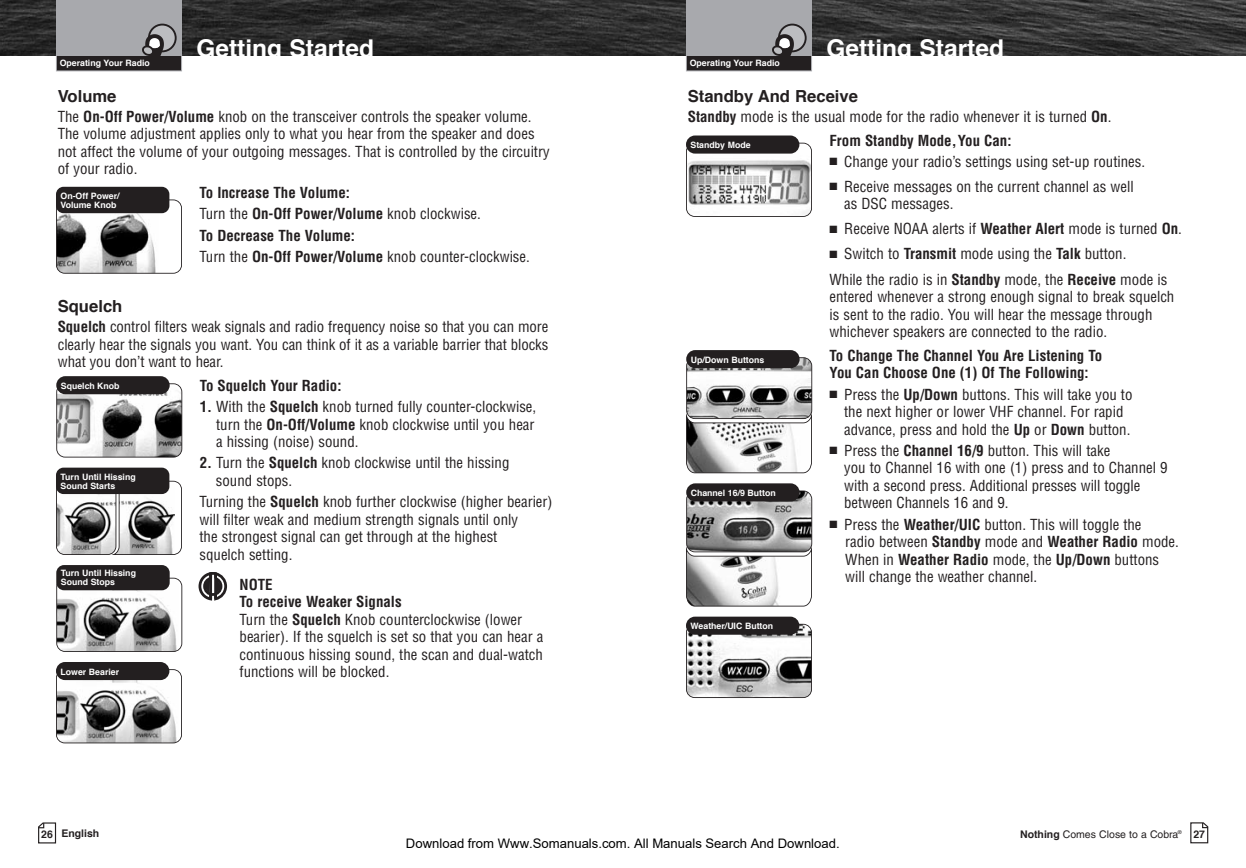
<style>
.page{position:relative;width:1246px;height:868px;background:#fff}
.page>*{position:absolute;margin:0;border:0;box-sizing:border-box;transform-origin:0 0}
.t1{font:700 24.5px "Helvetica";color:#fff}
.t2{font:700 16.62px "Helvetica";color:#231f20}
.t3{font:condensed 14.88px/17.5px "Helvetica";color:#231f20}
.t4{font:700 condensed 14.88px/21.3px "Helvetica";color:#231f20}
.t5{font:condensed 14.88px/17.5px "Helvetica LT Std";color:#231f20}
.t6{font:13.12px "Arial";color:#000}
.t7{font:10.5px "Helvetica LT Std";color:#231f20}
.t8{font:700 10.5px "Helvetica";color:#231f20}
.t9{font:700 8.75px/8.8px "Helvetica";color:#fff}
.s1{font-weight:700}
.s2{font-weight:400}
.s3{font-family:"Helvetica";font-weight:700}
</style>
<div class="page">
<svg style="left:38px;top:822px;width:19px;height:21px"></svg>
<img style="left:623px;top:0;width:623px;height:56px">
<svg style="left:1190px;top:822px;width:18px;height:21px"></svg>
<svg style="left:686px;top:143px;width:126px;height:74px"></svg>
<div style="left:686px;top:136px;width:113px;height:18px;background:#231f20;border-radius:9px"></div>
<svg style="left:686px;top:624px;width:126px;height:74px"></svg>
<div style="left:686px;top:617px;width:113px;height:18px;background:#231f20;border-radius:9px"></div>
<div style="left:686px;top:350px;width:114px;height:18px;background:#231f20;border-radius:9px"></div>
<svg style="left:686px;top:357px;width:126px;height:116px"></svg>
<div style="left:686px;top:483px;width:114px;height:18px;background:#231f20;border-radius:9px"></div>
<svg style="left:686px;top:491px;width:126px;height:116px"></svg>
<div style="left:687px;top:55px;width:124px;height:15px;background:#231f20"></div>
<div style="left:686px;top:54px;width:126px;height:17px;border:1px solid #a8a9ad"></div>
<div style="left:686px;top:0;width:126px;height:56px;background:#a8a9ad"></div>
<div style="left:779px;top:25px;width:27px;height:26px;background:#bcbdc0;border-radius:50%"></div>
<div style="left:778px;top:24px;width:29px;height:28px;border:2px solid #231f20;border-radius:50%"></div>
<svg style="left:772px;top:34px;width:22px;height:22px"></svg>
<svg style="left:0;top:0;width:623px;height:56px;background:#2a2a2a"></svg>
<svg style="left:56px;top:383px;width:126px;height:75px"></svg>
<div style="left:56px;top:376px;width:114px;height:18px;background:#231f20;border-radius:9px"></div>
<svg style="left:56px;top:578px;width:126px;height:74px"></svg>
<svg style="left:56px;top:669px;width:126px;height:74px"></svg>
<div style="left:56px;top:662px;width:113px;height:18px;background:#231f20;border-radius:9px"></div>
<div style="left:56px;top:565px;width:114px;height:25px;background:#231f20;border-radius:8px"></div>
<svg style="left:56px;top:481px;width:126px;height:74px"></svg>
<div style="left:56px;top:468px;width:113px;height:26px;background:#231f20;border-radius:8px"></div>
<svg style="left:56px;top:199px;width:126px;height:75px"></svg>
<div style="left:56px;top:187px;width:113px;height:26px;background:#231f20;border-radius:8px"></div>
<div style="left:57px;top:55px;width:124px;height:15px;background:#231f20"></div>
<div style="left:56px;top:54px;width:126px;height:17px;border:1px solid #a8a9ad"></div>
<div style="left:56px;top:0;width:126px;height:56px;background:#a8a9ad"></div>
<div style="left:149px;top:25px;width:27px;height:26px;background:#bcbdc0;border-radius:50%"></div>
<div style="left:148px;top:24px;width:29px;height:28px;border:2px solid #231f20;border-radius:50%"></div>
<svg style="left:142px;top:34px;width:22px;height:22px"></svg>
<svg style="left:198px;top:573px;width:30px;height:28px"></svg>
<p class="t9" style="left:60px;top:60px;width:92px">Operating Your Radio</p>
<h1 class="t1" style="left:196px;top:39px;width:179px">Getting Started</h1>
<p class="t2" style="left:58px;top:89px;width:60px">Volume</p>
<p class="t3" style="left:58px;top:108px;width:494px">The <span class="s1">On-Off Power/Volume</span> knob on the transceiver controls the speaker volume.<br>The volume adjustment applies only to what you hear from the speaker and does not affect the volume of your outgoing messages. That is controlled by the circuitry of your radio.</p>
<p class="t4" style="left:200px;top:182px;width:332px">To Increase The Volume:<br><span class="s2">Turn the</span> On-Off Power/Volume <span class="s2">knob clockwise.<br></span>To Decrease The Volume:<br><span class="s2">Turn the</span> On-Off Power/Volume <span class="s2">knob counter-clockwise.</span></p>
<p class="t2" style="left:58px;top:299px;width:66px">Squelch</p>
<p class="t3" style="left:58px;top:318px;width:492px;text-align:justify"><span class="s1">Squelch</span> control filters weak signals and radio frequency noise so that you can more clearly hear the signals you want. You can think of it as a variable barrier that blocks what you don’t want to hear.</p>
<p class="t4" style="left:200px;top:375px;width:143px">To Squelch Your Radio:</p>
<p class="t3" style="left:216px;top:398px;width:322px;text-indent:-16px"><span class="s1">1.</span> With the <span class="s1">Squelch</span> knob turned fully counter-clockwise, turn the <span class="s1">On-Off/Volume</span> knob clockwise until you hear a hissing (noise) sound.</p>
<p class="t3" style="left:216px;top:454px;width:295px;text-indent:-16px"><span class="s1">2.</span> Turn the <span class="s1">Squelch</span> knob clockwise until the hissing sound stops.</p>
<p class="t3" style="left:200px;top:493px;width:354px">Turning the <span class="s1">Squelch</span> knob further clockwise (higher bearier) will filter weak and medium strength signals until only<br>the strongest signal can get through at the highest<br>squelch setting.</p>
<p class="t9" style="left:61px;top:193px;width:61px">On-Off Power/<br>Volume Knob</p>
<p class="t9" style="left:61px;top:382px;width:60px">Squelch Knob</p>
<p class="t9" style="left:61px;top:473px;width:77px">Turn Until Hissing<br>Sound Starts</p>
<p class="t9" style="left:61px;top:570px;width:77px">Turn Until Hissing<br>Sound Stops</p>
<p class="t9" style="left:61px;top:668px;width:60px">Lower Bearier</p>
<p class="t5" style="left:240px;top:576px;width:305px"><span class="s1">NOTE<br>To receive Weaker Signals<br></span>Turn the <span class="s1">Squelch</span> Knob counterclockwise (lower bearier). If the squelch is set so that you can hear a continuous hissing sound, the scan and dual-watch functions will be blocked.</p>
<p class="t9" style="left:690px;top:60px;width:92px">Operating Your Radio</p>
<h1 class="t1" style="left:826px;top:39px;width:179px">Getting Started</h1>
<p class="t2" style="left:688px;top:89px;width:172px">Standby And Receive</p>
<p class="t3" style="left:830px;top:105px;width:283px;line-height:23.8px;text-indent:-142px"><span class="s1">Standby</span> mode is the usual mode for the radio whenever it is turned <span class="s1">On</span>.<br><span class="s1">From Standby Mode,You Can:</span></p>
<p class="t3" style="left:830px;top:153px;width:317px">■ Change your radio’s settings using set-up routines.</p>
<p class="t3" style="left:844px;top:178px;width:291px;text-indent:-15px">■ Receive messages on the current channel as well as DSC messages.</p>
<p class="t3" style="left:830px;top:221px;width:354px">■ Receive NOAA alerts if <span class="s1">Weather Alert</span> mode is turned <span class="s1">On</span>.</p>
<p class="t3" style="left:830px;top:242px;width:339px;line-height:25px">■ Switch to <span class="s1">Transmit</span> mode using the <span class="s1">Talk</span> button.<br>While the radio is in <span class="s1">Standby</span> mode, the <span class="s1">Receive</span> mode is</p>
<p class="t3" style="left:830px;top:288px;width:346px">entered whenever a strong enough signal to break squelch is sent to the radio. You will hear the message through whichever speakers are connected to the radio.</p>
<p class="t4" style="left:830px;top:347px;width:274px;line-height:17.5px">To Change The Channel You Are Listening To<br>You Can Choose One (1) Of The Following:</p>
<p class="t3" style="left:844px;top:386px;width:290px;text-indent:-15px">■ Press the <span class="s1">Up/Down</span> buttons. This will take you to the next higher or lower VHF channel. For rapid advance, press and hold the <span class="s1">Up</span> or <span class="s1">Down</span> button.</p>
<p class="t3" style="left:844px;top:442px;width:325px;text-indent:-15px">■ Press the <span class="s1">Channel 16/9</span> button. This will take<br>you to Channel 16 with one (1) press and to Channel 9 with a second press. Additional presses will toggle between Channels 16 and 9.</p>
<p class="t3" style="left:845px;top:516px;width:335px;text-indent:-16px">■ Press the <span class="s1">Weather/UIC</span> button. This will toggle the<br>radio between <span class="s1">Standby</span> mode and <span class="s1">Weather Radio</span> mode.<br>When in <span class="s1">Weather Radio</span> mode, the <span class="s1">Up/Down</span> buttons will change the weather channel.</p>
<p class="t9" style="left:691px;top:141px;width:62px">Standby Mode</p>
<p class="t9" style="left:691px;top:356px;width:75px">Up/Down Buttons</p>
<p class="t9" style="left:691px;top:489px;width:87px">Channel 16/9 Button</p>
<p class="t9" style="left:691px;top:622px;width:84px">Weather/UIC Button</p>
<p class="t8" style="left:41px;top:829px;width:60px">26 English</p>
<p class="t6" style="left:406px;top:836px;width:435px">Download from Www.Somanuals.com. All Manuals Search And Download.</p>
<p class="t7" style="left:1020px;top:830px;width:163px"><span class="s3">Nothing</span> Comes Close to a Cobra<sup>®</sup></p>
<p class="t8" style="left:1193px;top:830px;width:13px">27</p>
</div>
